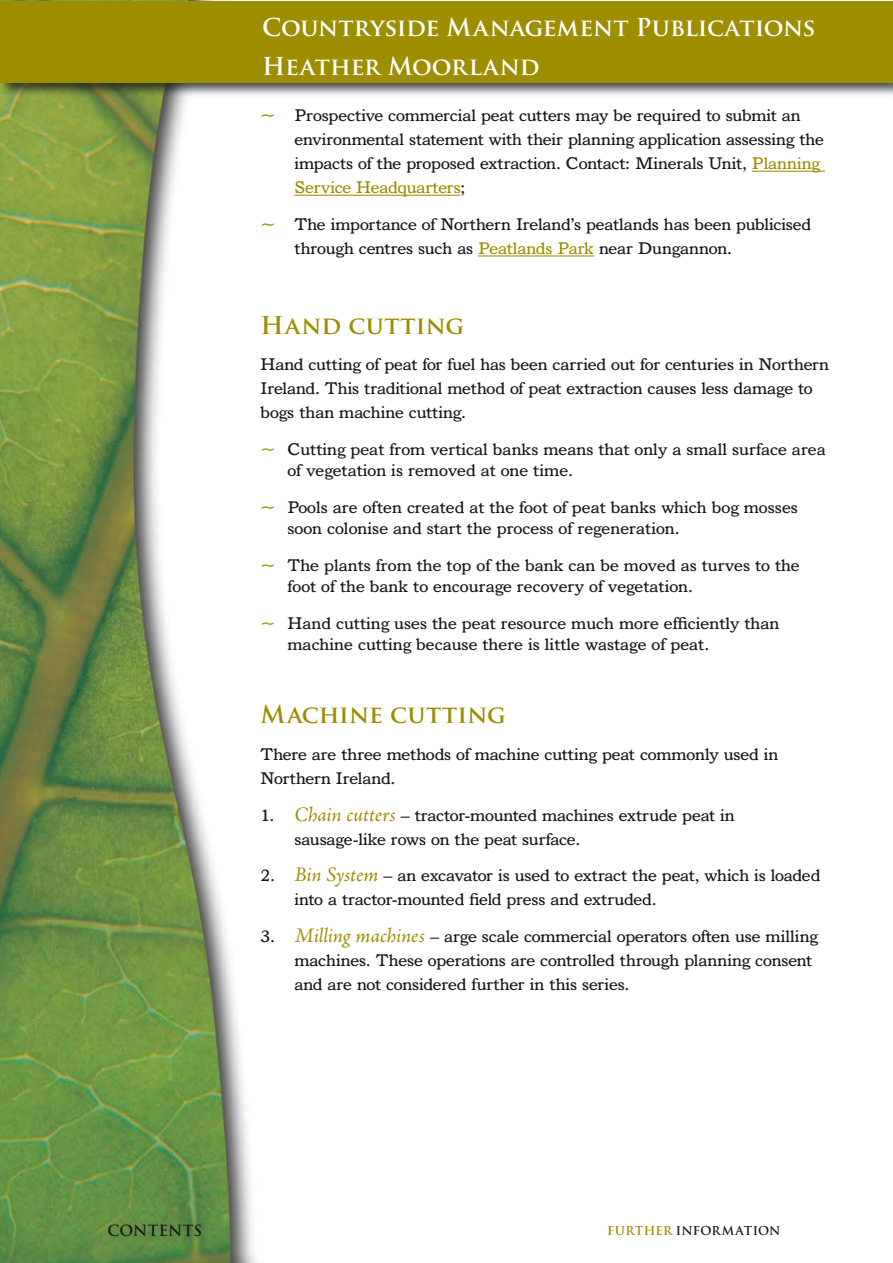
<style>
.page{position:relative;width:893px;height:1263px;background:#fff}
.page>*{position:absolute;margin:0;border:0;box-sizing:border-box;transform-origin:0 0}
.t1{font:700 24px/39.8px "Trajan Pro";letter-spacing:-.005em;color:#fff}
.t2{font:700 24px "Trajan Pro";letter-spacing:.005em;color:#9d8e00}
.t3{font:18px/24px "Bookman BT";letter-spacing:-.005em;color:#1a171b}
.t4{font:700 15px "Trajan Pro";letter-spacing:.005em;color:#1a171b}
.t5{font:700 12px "Trajan Pro";letter-spacing:.015em;color:#1a171b}
.s1{color:#9d8e00}
.s2{font-family:"Adobe Jenson Pro";font-style:italic;font-size:21px;color:#9d8e00}
</style>
<div class="page">
<img style="left:0;top:97px;width:256px;height:1166px">
<div style="left:0;top:0;width:893px;height:97px;background:#1a171b;opacity:.75"></div>
<div style="left:1px;top:1px;width:892px;height:82px;background:#9d8e00"></div>
<hr style="left:752px;top:171px;width:73px;height:1px;background:#9d8e00">
<hr style="left:294px;top:195px;width:166px;height:1px;background:#9d8e00">
<hr style="left:478px;top:255px;width:116px;height:1px;background:#9d8e00">
<h1 class="t1" style="left:262px;top:7px;width:555px">Countryside Management Publications<br>Heather Moorland</h1>
<p class="t3" style="left:294px;top:103px;width:531px;text-indent:-34px"><span class="s1">~</span> Prospective commercial peat cutters may be required to submit an environmental statement with their planning application assessing the impacts of the proposed extraction. Contact: Minerals Unit, <span class="s1">Planning Service Headquarters</span>;</p>
<p class="t3" style="left:294px;top:212px;width:518px;text-indent:-34px"><span class="s1">~</span> The importance of Northern Ireland’s peatlands has been publicised through centres such as <span class="s1">Peatlands Park</span> near Dungannon.</p>
<h1 class="t2" style="left:260px;top:310px;width:205px">Hand cutting</h1>
<p class="t3" style="left:260px;top:352px;width:570px">Hand cutting of peat for fuel has been carried out for centuries in Northern<br>Ireland. This traditional method of peat extraction causes less damage to bogs than machine cutting.</p>
<p class="t3" style="left:287px;top:438px;width:540px;line-height:21px;text-indent:-27px"><span class="s1">~</span> Cutting peat from vertical banks means that only a small surface area of vegetation is removed at one time.</p>
<p class="t3" style="left:287px;top:496px;width:512px;line-height:21px;text-indent:-27px"><span class="s1">~</span> Pools are often created at the foot of peat banks which bog mosses soon colonise and start the process of regeneration.</p>
<p class="t3" style="left:287px;top:554px;width:514px;line-height:21px;text-indent:-27px"><span class="s1">~</span> The plants from the top of the bank can be moved as turves to the foot of the bank to encourage recovery of vegetation.</p>
<p class="t3" style="left:287px;top:612px;width:493px;line-height:21px;text-indent:-27px"><span class="s1">~</span> Hand cutting uses the peat resource much more efficiently than machine cutting because there is little wastage of peat.</p>
<h1 class="t2" style="left:260px;top:699px;width:247px">Machine cutting</h1>
<p class="t3" style="left:260px;top:741px;width:520px">There are three methods of machine cutting peat commonly used in<br>Northern Ireland.</p>
<p class="t3" style="left:294px;top:802px;width:442px;text-indent:-34px">1. <span class="s2">Chain cutters</span> – tractor-mounted machines extrude peat in sausage‑like rows on the peat surface.</p>
<p class="t3" style="left:294px;top:863px;width:527px;text-indent:-34px">2. <span class="s2">Bin System</span> – an excavator is used to extract the peat, which is loaded into a tractor-mounted field press and extruded.</p>
<p class="t3" style="left:294px;top:924px;width:525px;text-indent:-34px">3. <span class="s2">Milling machines</span> – arge scale commercial operators often use milling machines. These operations are controlled through planning consent and are not considered further in this series.</p>
<p class="t4" style="left:108px;top:1221px;width:96px">CONTENTS</p>
<p class="t5" style="left:607px;top:1223px;width:175px"><span class="s1">FURTHER</span> INFORMATION</p>
</div>
